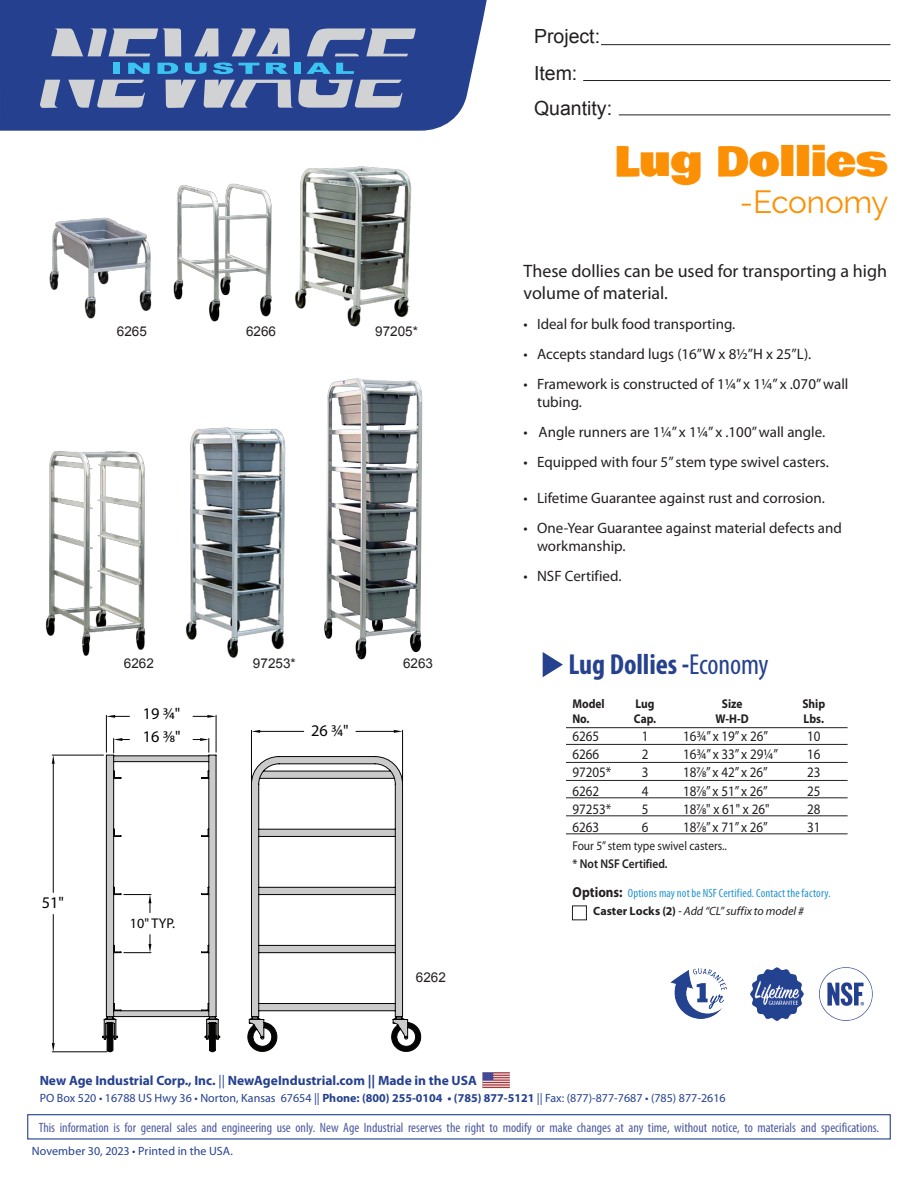
<style>
.page{position:relative;width:918px;height:1188px;background:#fff}
.page>*{position:absolute;margin:0;border:0;box-sizing:border-box;transform-origin:0 0}
.t1{font:40.5px "Bowlby One";letter-spacing:.005em;color:#fc9004}
.t2{font:31.5px "Raleway";letter-spacing:-.01em;color:#fc9004}
.Header_Left{font:700 condensed 29.1px "Myriad Pro";letter-spacing:-.005em;color:#26428e}
.t3{font:19.5px/37.3px "Arial";color:#231f20}
.t4{font:18px/21.6px "Myriad Pro";color:#231f20}
.t5{font:16.35px "Myriad Pro";color:#040503}
.t6{font:15px/18px "Myriad Pro";color:#231f20}
.t7{font:14.55px "Myriad Pro";color:#231f20;scale:.9 1}
.t8{font:14.1px "Myriad Pro";color:#040503}
.t9{font:condensed 13.5px "Myriad Pro";color:#4d5a9e}
.t10{font:700 13.5px "Myriad Pro";color:#25408f}
.t11{font:13.5px "Arial";color:#231f20}
.t12{font:12.75px/18.1px "Myriad Pro";color:#231f20;scale:.9 1}
.t13{font:700 12.75px "Myriad Pro";color:#231f20;scale:.9 1}
.t14{font:12px "Myriad Pro";color:#25408f}
.t15{font:condensed 12px "Myriad Pro";letter-spacing:.01em;color:#2393d1}
.t16{font:italic 12px "Myriad Pro";color:#231f20}
.s1{font-weight:400}
.s2{font-weight:600}
.s3{font-weight:700;font-stretch:normal;font-size:14.55px;color:#231f20}
.s4{font-weight:700;font-style:normal}
.s5{font-weight:700}
</style>
<div class="page">
<svg style="left:0;top:0;width:487px;height:131px;background:#314a95"></svg>
<hr style="left:601px;top:44px;width:289px;height:1px;background:#231f20">
<hr style="left:583px;top:80px;width:307px;height:1px;background:#231f20">
<hr style="left:619px;top:115px;width:271px;height:1px;background:#231f20">
<div style="left:294px;top:63px;width:7px;height:11px;background:#3bc3f1"></div>
<svg style="left:306px;top:63px;width:48px;height:11px"></svg>
<svg style="left:40px;top:80px;width:20px;height:28px"></svg>
<svg style="left:68px;top:80px;width:77px;height:28px;background:#909bba"></svg>
<svg style="left:166px;top:80px;width:30px;height:28px"></svg>
<svg style="left:51px;top:28px;width:239px;height:46px;background:#637fb0"></svg>
<svg style="left:204px;top:80px;width:199px;height:28px;background:#8e99b9"></svg>
<svg style="left:307px;top:28px;width:109px;height:28px;background:#828fb4"></svg>
<div style="left:27px;top:1114px;width:864px;height:26px;border:1px solid #25408f"></div>
<img style="left:483px;top:1072px;width:26px;height:17px">
<img style="left:750px;top:967px;width:53px;height:53px">
<img style="left:671px;top:968px;width:56px;height:51px">
<img style="left:820px;top:967px;width:52px;height:53px">
<hr style="left:566px;top:727px;width:282px;height:1px;background:#231f20">
<hr style="left:566px;top:744px;width:282px;height:1px;background:#231f20">
<hr style="left:566px;top:762px;width:282px;height:1px;background:#231f20">
<hr style="left:566px;top:780px;width:282px;height:1px;background:#231f20">
<hr style="left:566px;top:798px;width:282px;height:1px;background:#231f20">
<hr style="left:566px;top:816px;width:282px;height:1px;background:#231f20">
<hr style="left:566px;top:834px;width:282px;height:1px;background:#231f20">
<svg style="left:543px;top:652px;width:20px;height:25px"></svg>
<div style="left:572px;top:906px;width:15px;height:14px;border:1px solid #231f20"></div>
<img style="left:45px;top:451px;width:101px;height:205px">
<img style="left:49px;top:217px;width:103px;height:102px">
<img style="left:173px;top:183px;width:99px;height:139px">
<img style="left:279px;top:129px;width:147px;height:198px">
<img style="left:324px;top:378px;width:99px;height:282px">
<img style="left:185px;top:427px;width:101px;height:231px">
<svg style="left:105px;top:715px;width:316px;height:337px"></svg>
<svg style="left:51px;top:754px;width:169px;height:298px"></svg>
<h3 class="t3" style="left:534px;top:17px;width:68px">Project:<br>Item:</h3>
<h3 class="t3" style="left:534px;top:89px;width:80px">Quantity:</h3>
<p class="t11" style="left:117px;top:323px;width:32px">6265</p>
<p class="t11" style="left:246px;top:323px;width:32px">6266</p>
<p class="t11" style="left:375px;top:323px;width:44px">97205*</p>
<p class="t11" style="left:253px;top:654px;width:44px">97253*</p>
<p class="t11" style="left:124px;top:654px;width:32px">6262</p>
<p class="t11" style="left:403px;top:654px;width:32px">6263</p>
<p class="t5" style="left:143px;top:704px;width:39px">19 3⁄4"</p>
<p class="t5" style="left:143px;top:727px;width:39px">16 3⁄8"</p>
<p class="t5" style="left:311px;top:720px;width:39px">26 3⁄4"</p>
<p class="t5" style="left:42px;top:892px;width:24px">51"</p>
<p class="t8" style="left:130px;top:915px;width:47px">10" TYP.</p>
<p class="t11" style="left:416px;top:968px;width:32px">6262</p>
<p class="t1" style="left:615px;top:131px;width:276px">Lug Dollies</p>
<p class="t2" style="left:740px;top:184px;width:150px">-Economy</p>
<p class="t4" style="left:524px;top:260px;width:365px">These dollies can be used for transporting a high volume of material.</p>
<p class="t6" style="left:524px;top:314px;width:213px">• Ideal for bulk food transporting.</p>
<p class="t6" style="left:524px;top:344px;width:289px">• Accepts standard lugs (16”W x 8½”H x 25”L).</p>
<p class="t6" style="left:537px;top:374px;width:313px;text-indent:-14px">• Framework is constructed of 1¼” x 1¼” x .070” wall tubing.</p>
<p class="t6" style="left:524px;top:422px;width:303px">• Angle runners are 1¼” x 1¼” x .100” wall angle.</p>
<p class="t6" style="left:524px;top:452px;width:307px">• Equipped with four 5” stem type swivel casters.</p>
<p class="t6" style="left:524px;top:488px;width:303px">• Lifetime Guarantee against rust and corrosion.</p>
<p class="t6" style="left:537px;top:518px;width:306px;text-indent:-14px">• One-Year Guarantee against material defects and workmanship.</p>
<p class="t6" style="left:524px;top:566px;width:99px">• NSF Certified.</p>
<p class="Header_Left" style="left:568px;top:646px;width:202px">Lug Dollies -<span class="s1">Economy</span></p>
<p class="t13" style="left:572px;top:695px;width:37px">Model</p>
<p class="t13" style="left:636px;top:695px;width:23px">Lug</p>
<p class="t13" style="left:722px;top:695px;width:24px">Size</p>
<p class="t13" style="left:802px;top:695px;width:27px">Ship</p>
<p class="t13" style="left:572px;top:710px;width:20px">No.</p>
<p class="t13" style="left:634px;top:710px;width:26px">Cap.</p>
<p class="t13" style="left:716px;top:710px;width:38px">W-H-D</p>
<p class="t13" style="left:804px;top:710px;width:24px">Lbs.</p>
<p class="t7" style="left:572px;top:727px;width:31px">6265</p>
<p class="t7" style="left:642px;top:727px;width:9px">1</p>
<p class="t7" style="left:683px;top:727px;width:96px">16¾” x 19” x 26”</p>
<p class="t7" style="left:807px;top:727px;width:16px">10</p>
<p class="t7" style="left:572px;top:745px;width:31px">6266</p>
<p class="t7" style="left:642px;top:745px;width:9px">2</p>
<p class="t7" style="left:683px;top:745px;width:107px">16¾” x 33” x 29¼”</p>
<p class="t7" style="left:807px;top:745px;width:16px">16</p>
<p class="t7" style="left:572px;top:764px;width:45px">97205*</p>
<p class="t7" style="left:642px;top:764px;width:9px">3</p>
<p class="t7" style="left:683px;top:764px;width:96px">187/8” x 42” x 26”</p>
<p class="t7" style="left:807px;top:764px;width:16px">23</p>
<p class="t7" style="left:572px;top:782px;width:31px">6262</p>
<p class="t7" style="left:642px;top:782px;width:9px">4</p>
<p class="t7" style="left:683px;top:782px;width:96px">187/8” x 51” x 26”</p>
<p class="t7" style="left:807px;top:782px;width:16px">25</p>
<p class="t7" style="left:572px;top:800px;width:45px">97253*</p>
<p class="t7" style="left:642px;top:800px;width:9px">5</p>
<p class="t7" style="left:683px;top:800px;width:97px">187/8" x 61" x 26"</p>
<p class="t7" style="left:807px;top:800px;width:16px">28</p>
<p class="t7" style="left:572px;top:818px;width:31px">6263</p>
<p class="t7" style="left:642px;top:818px;width:9px">6</p>
<p class="t7" style="left:683px;top:818px;width:96px">187/8” x 71” x 26”</p>
<p class="t7" style="left:807px;top:818px;width:16px">31</p>
<p class="t12" style="left:572px;top:836px;width:173px">Four 5” stem type swivel casters.. <span class="s2">* Not NSF Certified.</span></p>
<p class="t15" style="left:573px;top:886px;width:260px"><span class="s3">Options:</span> Options may not be NSF Certified. Contact the factory.</p>
<p class="t16" style="left:593px;top:904px;width:212px"><span class="s4">Caster Locks (2)</span> - Add “CL” suffix to model #</p>
<p class="t10" style="left:40px;top:1072px;width:439px">New Age Industrial Corp., Inc. <span class="s1">||</span> NewAgeIndustrial.com || Made in the USA</p>
<p class="t14" style="left:40px;top:1090px;width:687px">PO Box 520 • 16788 US Hwy 36 • Norton, Kansas 67654 || <span class="s5">Phone: (800) 255-0104 • (785) 877-5121</span> || Fax: (877)-877-7687 • (785) 877-2616</p>
<p class="t9" style="left:39px;top:1119px;width:842px">This information is for general sales and engineering use only. New Age Industrial reserves the right to modify or make changes at any time, without notice, to materials and specifications.</p>
<p class="t14" style="left:32px;top:1143px;width:203px">November 30, 2023 • Printed in the USA.</p>
</div>
